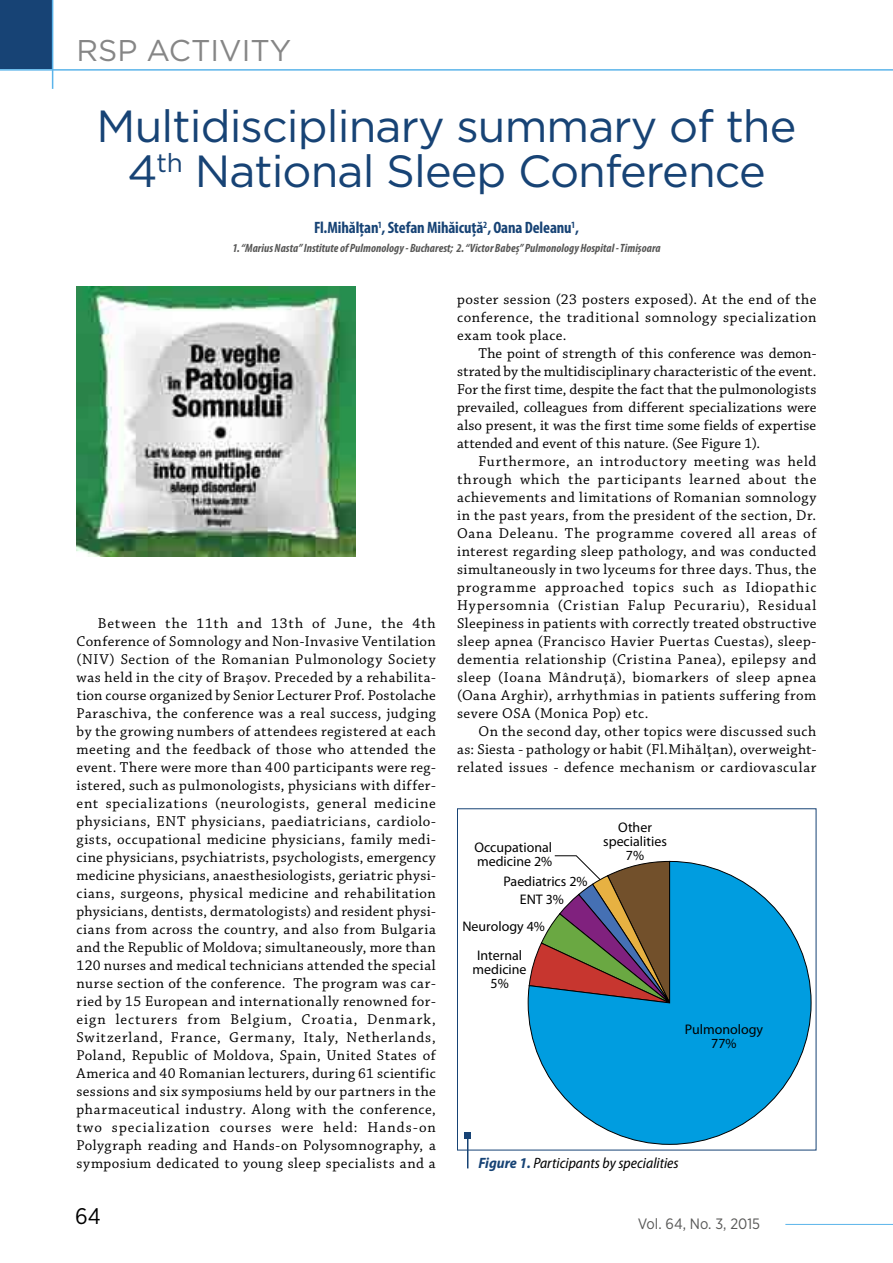
<style>
.page{position:relative;width:893px;height:1263px;background:#fff}
.page>*{position:absolute;margin:0;border:0;box-sizing:border-box;transform-origin:0 0}
.t1{font:45px/45px "Gotham";letter-spacing:-.02em;color:#174375;text-align:center}
.t2{font:30px "Gotham";color:#868686}
.t3{font:22.5px "Gotham Narrow";color:#000}
.t4{font:700 condensed 16.5px "Myriad Pro";letter-spacing:-.01em;color:#174375}
.t5{font:15px/18px "Chaparral Pro";letter-spacing:.03em;color:#000;text-align:justify}
.t6{font:italic semi-condensed 15px "Myriad Pro";color:#000}
.t7{font:15px "Gotham Narrow";color:#585857}
.t8{font:13.95px/14px "Myriad Pro";color:#000;text-align:center}
.t9{font:italic 700 condensed 12px "Myriad Pro";color:#585857}
.s1{font-weight:700;color:#174375}
</style>
<div class="page">
<hr style="left:785px;top:1224px;width:108px;height:1px;background:#5bb4ea">
<div style="left:0;top:0;width:52px;height:69px;background:#174375"></div>
<hr style="left:0;top:69px;width:893px;height:2px;background:#5bb4ea">
<hr style="left:52px;top:0;width:1px;height:89px;background:#5bb4ea">
<svg style="left:528px;top:861px;width:283px;height:283px"></svg>
<svg style="left:529px;top:855px;width:141px;height:148px"></svg>
<img style="left:77px;top:286px;width:279px;height:270px">
<hr style="left:467px;top:1135px;width:1px;height:33px;background:#174375">
<svg style="left:465px;top:1132px;width:6px;height:6px"></svg>
<h2 class="t2" style="left:77px;top:32px;width:216px">RSP ACTIVITY</h2>
<h1 class="t1" style="left:97px;top:103px;width:701px">Multidisciplinary summary of the<br>4<sup>th</sup> National Sleep Conference</h1>
<p class="t4" style="left:314px;top:217px;width:266px">Fl.Mihălţan<sup>1</sup>, Stefan Mihăicuţă<sup>2</sup>, Oana Deleanu<sup>1</sup>,</p>
<p class="t9" style="left:232px;top:241px;width:430px">1. “Marius Nasta” Institute of Pulmonology - Bucharest; 2. “Victor Babeș” Pulmonology Hospital - Timișoara</p>
<p class="t5" style="left:77px;top:615px;width:361px;text-indent:21px">Between the 11th and 13th of June, the 4th Conference of Somnology and Non-Invasive Ventilation (NIV) Section of the Romanian Pulmonology Society was held in the city of Braşov. Preceded by a rehabilita&shy;tion course organized by Senior Lecturer Prof. Postolache Paraschiva, the conference was a real success, judging by the growing numbers of attendees registered at each meeting and the feedback of those who attended the event. There were more than 400 participants were reg&shy;istered, such as pulmonologists, physicians with differ&shy;ent specializations (neurologists, general medicine physicians, ENT physicians, paediatricians, cardiolo&shy;gists, occupational medicine physicians, family medi&shy;cine physicians, psychiatrists, psychologists, emergency medicine physicians, anaesthesiologists, geriatric physi&shy;cians, surgeons, physical medicine and rehabilitation physicians, dentists, dermatologists) and resident physi&shy;cians from across the country, and also from Bulgaria and the Republic of Moldova; simultaneously, more than 120 nurses and medical technicians attended the special nurse section of the conference. The program was car&shy;ried by 15 European and internationally renowned for&shy;eign lecturers from Belgium, Croatia, Denmark, Switzerland, France, Germany, Italy, Netherlands, Poland, Republic of Moldova, Spain, United States of America and 40 Romanian lecturers, during 61 scientific sessions and six symposiums held by our partners in the pharmaceutical industry. Along with the conference, two specialization courses were held: Hands-on Polygraph reading and Hands-on Polysomnography, a symposium dedicated to young sleep specialists and a</p>
<p class="t5" style="left:457px;top:291px;width:361px">poster session (23 posters exposed). At the end of the conference, the traditional somnology specialization exam took place.</p>
<p class="t5" style="left:457px;top:345px;width:361px;text-indent:21px">The point of strength of this conference was demon&shy;strated by the multidisciplinary characteristic of the event.<br>For the first time, despite the fact that the pulmonologists prevailed, colleagues from different specializations were also present, it was the first time some fields of expertise attended and event of this nature. (See Figure 1).</p>
<p class="t5" style="left:457px;top:453px;width:361px;text-indent:21px">Furthermore, an introductory meeting was held through which the participants learned about the achievements and limitations of Romanian somnology in the past years, from the president of the section, Dr.<br>Oana Deleanu. The programme covered all areas of interest regarding sleep pathology, and was conducted simultaneously in two lyceums for three days. Thus, the programme approached topics such as Idiopathic Hypersomnia (Cristian Falup Pecurariu), Residual Sleepiness in patients with correctly treated obstructive sleep apnea (Francisco Havier Puertas Cuestas), sleep&shy;dementia relationship (Cristina Panea), epilepsy and sleep (Ioana Mândruţă), biomarkers of sleep apnea (Oana Arghir), arrhythmias in patients suffering from severe OSA (Monica Pop) etc.</p>
<p class="t5" style="left:457px;top:723px;width:361px;text-indent:21px">On the second day, other topics were discussed such as: Siesta - pathology or habit (Fl.Mihălţan), overweight&shy;related issues - defence mechanism or cardiovascular</p>
<p class="t8" style="left:474px;top:840px;width:79px;text-align:left">Occupational medicine 2%</p>
<p class="t8" style="left:503px;top:871px;width:86px;line-height:18.6px">Paediatrics 2%<br>ENT 3%</p>
<p class="t8" style="left:462px;top:912px;width:84px;line-height:28.7px">Neurology 4%<br>Internal</p>
<p class="t8" style="left:473px;top:962px;width:56px">medicine<br>5%</p>
<p class="t8" style="left:603px;top:820px;width:65px">Other specialities<br>7%</p>
<p class="t8" style="left:685px;top:1022px;width:80px">Pulmonology<br>77%</p>
<p class="t6" style="left:478px;top:1155px;width:202px"><span class="s1">Figure 1.</span> Participants by specialities</p>
<h3 class="t3" style="left:75px;top:1202px;width:27px">64</h3>
<p class="t7" style="left:638px;top:1214px;width:124px">Vol. 64, No. 3, 2015</p>
</div>
